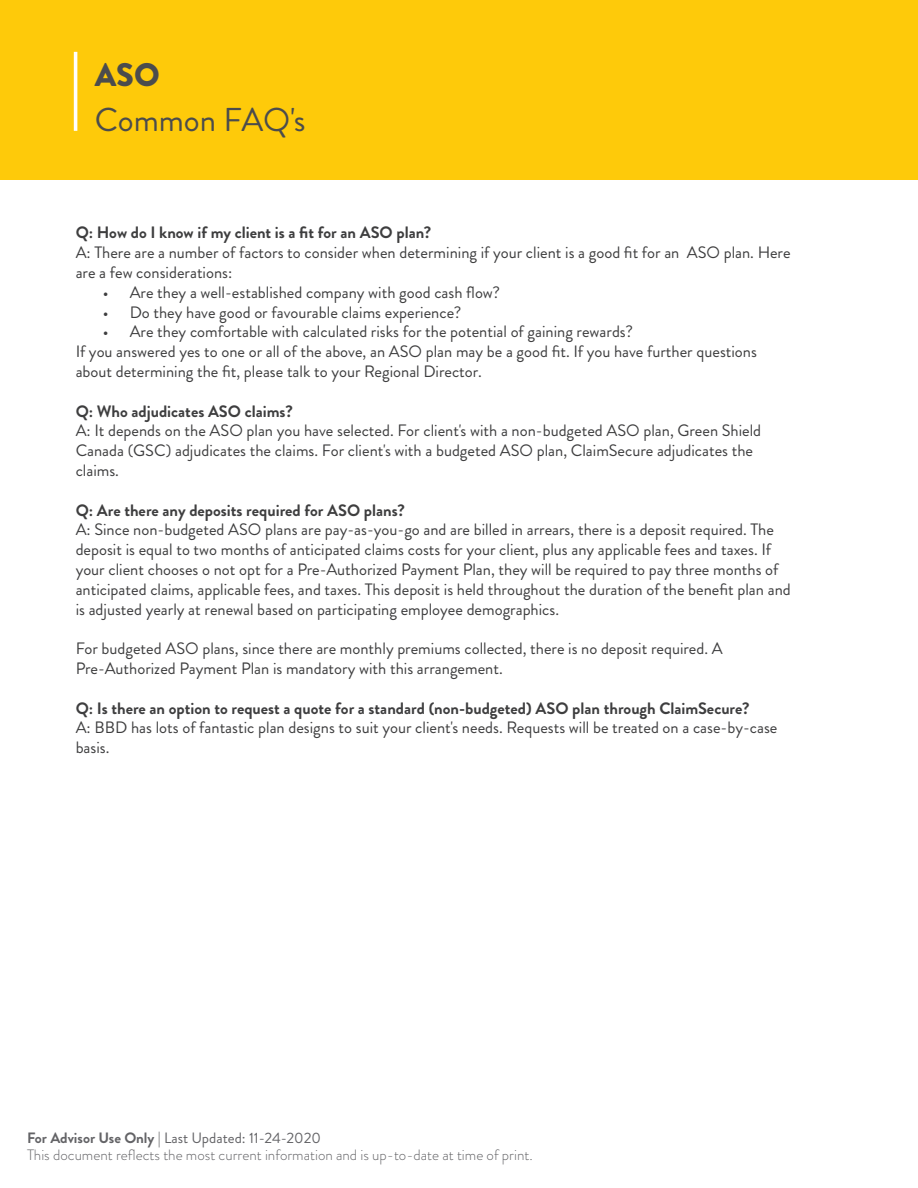
<style>
.page{position:relative;width:918px;height:1188px;background:#fff}
.page>*{position:absolute;margin:0;border:0;box-sizing:border-box;transform-origin:0 0}
.H1{font:33px "Brandon Grotesque";color:#4b4c4d}
.H1_-_Benepac{font:900 32.55px "Brandon Grotesque";color:#4b4c4d}
.Body_Copy{font:16.5px/19.8px "Brandon Grotesque";color:#3e3e3f}
.Body_Copy-2{font:700 16.5px "Brandon Grotesque";color:#3e3e3f}
.t1{font:300 15px/16.5px "Brandon Grotesque";color:#636366}
.s1{font-weight:700}
.s2{font-weight:400}
</style>
<div class="page">
<div style="left:0;top:0;width:918px;height:179px;background:#feca0a"></div>
<hr style="left:74px;top:52px;width:3px;height:79px;background:#fff">
<p class="H1_-_Benepac" style="left:95px;top:52px;width:67px">ASO</p>
<p class="H1" style="left:95px;top:97px;width:212px">Common FAQ's</p>
<p class="Body_Copy-2" style="left:76px;top:221px;width:357px">Q: How do I know if my client is a fit for an ASO plan?</p>
<p class="Body_Copy" style="left:76px;top:243px;width:716px">A: There are a number of factors to consider when determining if your client is a good fit for an ASO plan. Here are a few considerations:</p>
<p class="Body_Copy" style="left:103px;top:282px;width:399px">• Are they a well-established company with good cash flow?</p>
<p class="Body_Copy" style="left:103px;top:302px;width:360px">• Do they have good or favourable claims experience?</p>
<p class="Body_Copy" style="left:103px;top:322px;width:532px">• Are they comfortable with calculated risks for the potential of gaining rewards?</p>
<p class="Body_Copy" style="left:76px;top:342px;width:683px">If you answered yes to one or all of the above, an ASO plan may be a good fit. If you have further questions about determining the fit, please talk to your Regional Director.</p>
<p class="Body_Copy-2" style="left:76px;top:399px;width:219px">Q: Who adjudicates ASO claims?</p>
<p class="Body_Copy" style="left:76px;top:421px;width:687px">A: It depends on the ASO plan you have selected. For client's with a non-budgeted ASO plan, Green Shield<br>Canada (GSC) adjudicates the claims. For client's with a budgeted ASO plan, ClaimSecure adjudicates the claims.</p>
<p class="Body_Copy-2" style="left:76px;top:498px;width:331px">Q: Are there any deposits required for ASO plans?</p>
<p class="Body_Copy" style="left:76px;top:520px;width:717px">A: Since non-budgeted ASO plans are pay-as-you-go and are billed in arrears, there is a deposit required. The deposit is equal to two months of anticipated claims costs for your client, plus any applicable fees and taxes. If your client chooses o not opt for a Pre-Authorized Payment Plan, they will be required to pay three months of anticipated claims, applicable fees, and taxes. This deposit is held throughout the duration of the benefit plan and is adjusted yearly at renewal based on participating employee demographics.</p>
<p class="Body_Copy" style="left:76px;top:639px;width:649px">For budgeted ASO plans, since there are monthly premiums collected, there is no deposit required. A<br>Pre-Authorized Payment Plan is mandatory with this arrangement.</p>
<p class="Body_Copy-2" style="left:76px;top:696px;width:675px">Q: Is there an option to request a quote for a standard (non-budgeted) ASO plan through ClaimSecure?</p>
<p class="Body_Copy" style="left:76px;top:718px;width:703px">A: BBD has lots of fantastic plan designs to suit your client's needs. Requests will be treated on a case-by-case basis.</p>
<p class="t1" style="left:27px;top:1130px;width:507px"><span class="s1">For Advisor Use Only</span> <span class="s2">| Last Updated: 11-24-2020<br></span>This document reflects the most current information and is up-to-date at time of print.</p>
</div>
